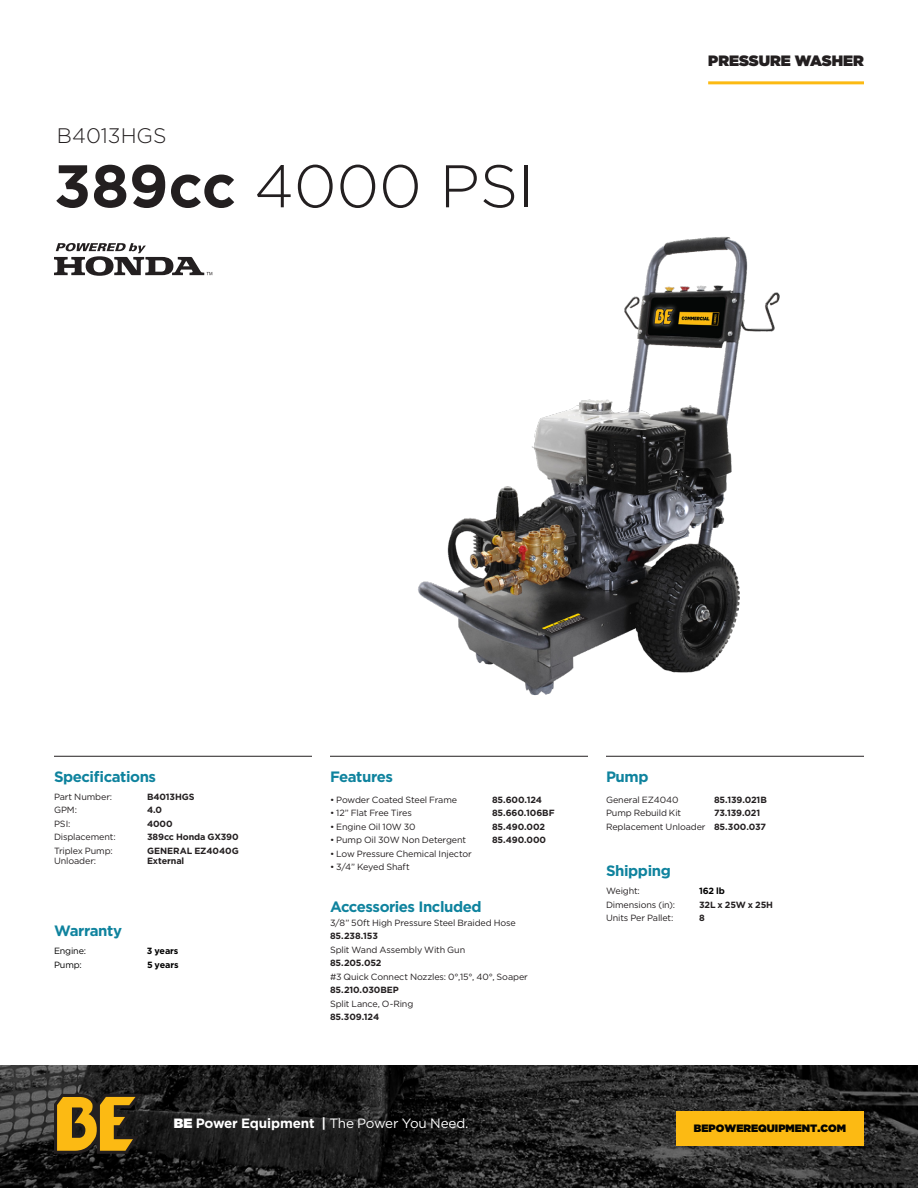
<style>
.page{position:relative;width:918px;height:1188px;background:#fff}
.page>*{position:absolute;margin:0;border:0;box-sizing:border-box;transform-origin:0 0}
.Product_Header{font:300 60px "Gotham";color:#231f20}
.t1{font:300 21px "Gotham";color:#231f20}
.BODY_HEADER_LEFT_ALI{font:700 15px "Gotham";letter-spacing:-.03em;color:#0f839e}
.t2{font:900 15px "Gotham";color:#231f20}
.t3{font:13.5px "Gotham";letter-spacing:-.015em;color:#fff}
.t4{font:900 10.65px "Gotham";color:#040503}
.BODY_HEADER_LEFT_ALI-2{font:9px "Gotham";letter-spacing:-.015em;color:#231f20}
.BODY_HEADER_LEFT_ALI-3{font:700 9px "Gotham";letter-spacing:-.01em;color:#231f20}
.BODY_HEADER_LEFT_ALI-4{font:700 9px "Gotham";letter-spacing:-.015em;color:#000}
.BODY_HEADER_LEFT_ALI-5{font:9px "Gotham";letter-spacing:-.015em;color:#000}
.s1{font-weight:700}
.s2{font-weight:900}
</style>
<div class="page">
<img style="left:0;top:1066px;width:918px;height:122px">
<svg style="left:54px;top:1094px;width:88px;height:60px;background:#906d18"></svg>
<div style="left:676px;top:1111px;width:188px;height:35px;background:#fcba13"></div>
<hr style="left:708px;top:81px;width:156px;height:3px;background:#fcba13">
<svg style="left:54px;top:243px;width:158px;height:33px"></svg>
<hr style="left:54px;top:756px;width:258px;height:1px;background:#231f20">
<hr style="left:330px;top:756px;width:258px;height:1px;background:#231f20">
<hr style="left:606px;top:756px;width:258px;height:1px;background:#231f20">
<img style="left:418px;top:236px;width:362px;height:460px">
<p class="t1" style="left:57px;top:123px;width:111px">B4013HGS</p>
<p class="Product_Header" style="left:54px;top:148px;width:482px"><span class="s1">389cc</span> 4000 PSI</p>
<h3 class="t2" style="left:708px;top:50px;width:157px">PRESSURE WASHER</h3>
<p class="BODY_HEADER_LEFT_ALI" style="left:54px;top:767px;width:104px">Specifications</p>
<p class="BODY_HEADER_LEFT_ALI-2" style="left:54px;top:791px;width:60px">Part Number:</p>
<p class="BODY_HEADER_LEFT_ALI-3" style="left:147px;top:791px;width:49px">B4013HGS</p>
<p class="BODY_HEADER_LEFT_ALI-2" style="left:54px;top:805px;width:25px">GPM:</p>
<p class="BODY_HEADER_LEFT_ALI-3" style="left:147px;top:804px;width:17px">4.0</p>
<p class="BODY_HEADER_LEFT_ALI-2" style="left:54px;top:818px;width:18px">PSI:</p>
<p class="BODY_HEADER_LEFT_ALI-3" style="left:147px;top:818px;width:27px">4000</p>
<p class="BODY_HEADER_LEFT_ALI-2" style="left:54px;top:832px;width:63px">Displacement:</p>
<p class="BODY_HEADER_LEFT_ALI-3" style="left:147px;top:831px;width:93px">389cc Honda GX390</p>
<p class="BODY_HEADER_LEFT_ALI-2" style="left:54px;top:845px;width:60px">Triplex Pump:</p>
<p class="BODY_HEADER_LEFT_ALI-3" style="left:147px;top:845px;width:93px">GENERAL EZ4040G</p>
<p class="BODY_HEADER_LEFT_ALI-2" style="left:54px;top:856px;width:44px">Unloader:</p>
<p class="BODY_HEADER_LEFT_ALI-3" style="left:147px;top:855px;width:39px">External</p>
<p class="BODY_HEADER_LEFT_ALI" style="left:54px;top:921px;width:70px">Warranty</p>
<p class="BODY_HEADER_LEFT_ALI-5" style="left:54px;top:946px;width:34px">Engine:</p>
<p class="BODY_HEADER_LEFT_ALI-4" style="left:147px;top:945px;width:33px">3 years</p>
<p class="BODY_HEADER_LEFT_ALI-5" style="left:54px;top:959px;width:29px">Pump:</p>
<p class="BODY_HEADER_LEFT_ALI-4" style="left:147px;top:959px;width:33px">5 years</p>
<p class="BODY_HEADER_LEFT_ALI" style="left:330px;top:767px;width:65px">Features</p>
<p class="BODY_HEADER_LEFT_ALI-2" style="left:330px;top:794px;width:129px">• Powder Coated Steel Frame</p>
<p class="BODY_HEADER_LEFT_ALI-3" style="left:492px;top:794px;width:52px">85.600.124</p>
<p class="BODY_HEADER_LEFT_ALI-2" style="left:330px;top:808px;width:83px">• 12” Flat Free Tires</p>
<p class="BODY_HEADER_LEFT_ALI-3" style="left:492px;top:807px;width:64px">85.660.106BF</p>
<p class="BODY_HEADER_LEFT_ALI-2" style="left:330px;top:821px;width:87px">• Engine Oil 10W 30</p>
<p class="BODY_HEADER_LEFT_ALI-3" style="left:492px;top:821px;width:54px">85.490.002</p>
<p class="BODY_HEADER_LEFT_ALI-2" style="left:330px;top:835px;width:138px">• Pump Oil 30W Non Detergent</p>
<p class="BODY_HEADER_LEFT_ALI-3" style="left:492px;top:834px;width:56px">85.490.000</p>
<p class="BODY_HEADER_LEFT_ALI-2" style="left:330px;top:848px;width:143px">• Low Pressure Chemical Injector</p>
<p class="BODY_HEADER_LEFT_ALI-2" style="left:330px;top:862px;width:81px">• 3/4” Keyed Shaft</p>
<p class="BODY_HEADER_LEFT_ALI" style="left:330px;top:897px;width:153px">Accessories Included</p>
<p class="BODY_HEADER_LEFT_ALI-2" style="left:330px;top:917px;width:187px">3/8” 50ft High Pressure Steel Braided Hose</p>
<p class="BODY_HEADER_LEFT_ALI-3" style="left:330px;top:930px;width:49px">85.238.153</p>
<p class="BODY_HEADER_LEFT_ALI-2" style="left:330px;top:944px;width:137px">Split Wand Assembly With Gun</p>
<p class="BODY_HEADER_LEFT_ALI-3" style="left:330px;top:957px;width:53px">85.205.052</p>
<p class="BODY_HEADER_LEFT_ALI-2" style="left:330px;top:971px;width:199px">#3 Quick Connect Nozzles: 0°,15°, 40°, Soaper</p>
<p class="BODY_HEADER_LEFT_ALI-3" style="left:330px;top:984px;width:70px">85.210.030BEP</p>
<p class="BODY_HEADER_LEFT_ALI-2" style="left:330px;top:998px;width:85px">Split Lance, O-Ring</p>
<p class="BODY_HEADER_LEFT_ALI-3" style="left:330px;top:1011px;width:51px">85.309.124</p>
<p class="BODY_HEADER_LEFT_ALI" style="left:606px;top:767px;width:44px">Pump</p>
<p class="BODY_HEADER_LEFT_ALI-2" style="left:606px;top:794px;width:74px">General EZ4040</p>
<p class="BODY_HEADER_LEFT_ALI-3" style="left:714px;top:794px;width:54px">85.139.021B</p>
<p class="BODY_HEADER_LEFT_ALI-2" style="left:606px;top:808px;width:77px">Pump Rebuild Kit</p>
<p class="BODY_HEADER_LEFT_ALI-3" style="left:714px;top:807px;width:48px">73.139.021</p>
<p class="BODY_HEADER_LEFT_ALI-2" style="left:606px;top:821px;width:162px">Replacement Unloader <span class="s1">85.300.037</span></p>
<p class="BODY_HEADER_LEFT_ALI" style="left:606px;top:861px;width:66px">Shipping</p>
<p class="BODY_HEADER_LEFT_ALI-2" style="left:606px;top:886px;width:35px">Weight:</p>
<p class="BODY_HEADER_LEFT_ALI-4" style="left:699px;top:885px;width:27px">162 lb</p>
<p class="BODY_HEADER_LEFT_ALI-2" style="left:606px;top:899px;width:71px">Dimensions (in):</p>
<p class="BODY_HEADER_LEFT_ALI-3" style="left:699px;top:899px;width:76px">32L x 25W x 25H</p>
<p class="BODY_HEADER_LEFT_ALI-2" style="left:606px;top:913px;width:69px">Units Per Pallet:</p>
<p class="BODY_HEADER_LEFT_ALI-3" style="left:699px;top:912px;width:7px">8</p>
<h3 class="t3" style="left:174px;top:1115px;width:296px"><span class="s2">BE</span> <span class="s1">Power Equipment |</span> The Power You Need.</h3>
<p class="t4" style="left:694px;top:1121px;width:154px">BEPOWEREQUIPMENT.COM</p>
</div>
